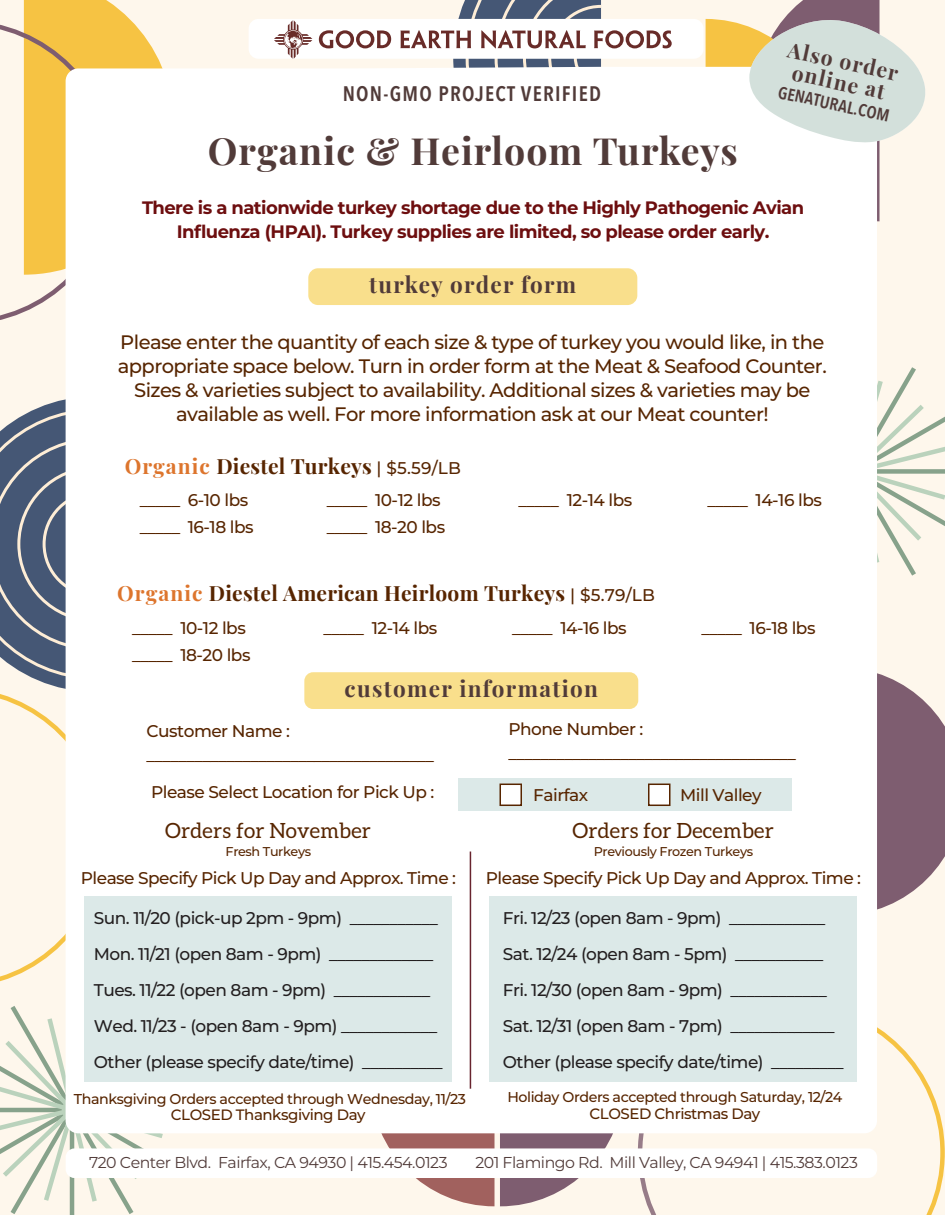
<style>
.page{position:relative;width:945px;height:1215px;background:#fef7ec}
.page>*{position:absolute;margin:0;border:0;box-sizing:border-box;transform-origin:0 0}
.t1{font:700 37.5px "Playfair Display";letter-spacing:.03em;color:#513b39}
.t2{font:700 22.5px "Playfair Display";letter-spacing:.06em;color:#513b39}
.t3{font:700 21px "Playfair Display";letter-spacing:.01em;color:#572500}
.t4{font:21px "Aleo";letter-spacing:.01em;color:#572500}
.t5{font:600 21px "Avenir Next Condensed";letter-spacing:.06em;color:#513b39}
.t6{font:700 21px/21px "Playfair Display";color:#513b39;text-align:center}
.t7{font:500 19.5px/24px "Montserrat";letter-spacing:-.03em;color:#572500;text-align:center}
.t8{font:700 18px/24px "Montserrat";letter-spacing:-.03em;color:#6d0e0f;text-align:center}
.t9{font:600 17.25px "Avenir Next Condensed";color:#513b39}
.t10{font:500 16.95px/27px "Montserrat";letter-spacing:-.03em;color:#572500}
.t11{font:500 16.95px/36px "Montserrat";letter-spacing:-.03em;color:#231f20}
.t12{font:15.75px "Montserrat";letter-spacing:-.03em;color:#513b39}
.t13{font:500 15px "Montserrat";letter-spacing:-.03em;color:#572500}
.t14{font:500 14.25px "Montserrat";letter-spacing:-.03em;color:#572500}
.t15{font:500 12.75px "Montserrat";letter-spacing:-.03em;color:#572500}
.s1{color:#dd752d}
.s2{font-family:"Montserrat";font-weight:500;font-size:16.95px}
</style>
<div class="page">
<svg style="left:0;top:1006px;width:163px;height:209px"></svg>
<svg style="left:62px;top:1100px;width:20px;height:20px"></svg>
<svg style="left:0;top:0;width:162px;height:320px"></svg>
<svg style="left:381px;top:1133px;width:232px;height:73px"></svg>
<svg style="left:638px;top:1027px;width:307px;height:188px"></svg>
<svg style="left:0;top:399px;width:66px;height:583px"></svg>
<svg style="left:877px;top:367px;width:68px;height:209px"></svg>
<svg style="left:877px;top:673px;width:68px;height:237px"></svg>
<div style="left:66px;top:67px;width:811px;height:1066px;background:#fff"></div>
<div style="left:249px;top:19px;width:455px;height:40px;background:#fff;border-radius:10px"></div>
<svg style="left:274px;top:20px;width:38px;height:39px"></svg>
<svg style="left:319px;top:30px;width:72px;height:18px"></svg>
<svg style="left:400px;top:0;width:272px;height:206px"></svg>
<div style="left:66px;top:1148px;width:811px;height:30px;background:#fff;border-radius:9px"></div>
<div style="left:490px;top:897px;width:367px;height:185px;background:#dce9e8"></div>
<div style="left:84px;top:897px;width:367px;height:185px;background:#dce9e8"></div>
<div style="left:458px;top:778px;width:333px;height:32px;background:#dce9e8"></div>
<div style="left:304px;top:672px;width:334px;height:37px;background:#f9df8c;border-radius:9px"></div>
<div style="left:308px;top:268px;width:329px;height:37px;background:#f9df8c;border-radius:10px"></div>
<div style="left:500px;top:784px;width:22px;height:22px;background:#fff;border:2px solid #572500"></div>
<div style="left:648px;top:784px;width:23px;height:22px;background:#fff;border:2px solid #572500"></div>
<hr style="left:470px;top:852px;width:1px;height:237px;background:#68242e">
<svg style="left:706px;top:0;width:219px;height:267px"></svg>
<p class="t5" style="left:343px;top:75px;width:260px">NON-GMO PROJECT VERIFIED</p>
<h1 class="t1" style="left:208px;top:121px;width:532px">Organic &amp; Heirloom Turkeys</h1>
<p class="t6" style="left:791px;top:38px;width:114px;rotate:12deg">Also order online at</p>
<p class="t9" style="left:781px;top:77px;width:115px;rotate:12deg">GENATURAL.COM</p>
<p class="t8" style="left:142px;top:195px;width:664px">There is a nationwide turkey shortage due to the Highly Pathogenic Avian<br>Influenza (HPAI). Turkey supplies are limited, so please order early.</p>
<h2 class="t2" style="left:369px;top:267px;width:209px">turkey order form</h2>
<p class="t7" style="left:118px;top:330px;width:710px">Please enter the quantity of each size &amp; type of turkey you would like, in the appropriate space below. Turn in order form at the Meat &amp; Seafood Counter.<br>Sizes &amp; varieties subject to availability. Additional sizes &amp; varieties may be available as well. For more information ask at our Meat counter!</p>
<p class="t3" style="left:125px;top:449px;width:338px"><span class="s1">Organic</span> Diestel Turkeys <span class="s2">| $5.59/LB</span></p>
<p class="t10" style="left:140px;top:486px;width:115px">_____ 6-10 lbs _____ 16-18 lbs</p>
<p class="t10" style="left:327px;top:486px;width:120px">_____ 10-12 lbs _____ 18-20 lbs</p>
<p class="t10" style="left:519px;top:486px;width:115px">_____ 12-14 lbs</p>
<p class="t10" style="left:708px;top:486px;width:116px">_____ 14-16 lbs</p>
<p class="t3" style="left:117px;top:576px;width:539px"><span class="s1">Organic</span> Diestel American Heirloom Turkeys <span class="s2">| $5.79/LB</span></p>
<p class="t10" style="left:132px;top:614px;width:120px">_____ 10-12 lbs _____ 18-20 lbs</p>
<p class="t10" style="left:324px;top:614px;width:115px">_____ 12-14 lbs</p>
<p class="t10" style="left:512px;top:614px;width:116px">_____ 14-16 lbs</p>
<p class="t10" style="left:702px;top:614px;width:115px">_____ 16-18 lbs</p>
<h2 class="t2" style="left:345px;top:671px;width:255px">customer information</h2>
<p class="t10" style="left:147px;top:718px;width:289px;line-height:24px">Customer Name : ____________________________________</p>
<p class="t10" style="left:509px;top:716px;width:289px;line-height:24px">Phone Number : ____________________________________</p>
<p class="t10" style="left:151px;top:778px;width:285px">Please Select Location for Pick Up :</p>
<p class="t10" style="left:533px;top:781px;width:57px">Fairfax</p>
<p class="t10" style="left:680px;top:781px;width:83px">Mill Valley</p>
<p class="t4" style="left:165px;top:819px;width:207px">Orders for November</p>
<p class="t4" style="left:573px;top:819px;width:203px">Orders for December</p>
<p class="t15" style="left:226px;top:843px;width:87px">Fresh Turkeys</p>
<p class="t15" style="left:594px;top:843px;width:161px">Previously Frozen Turkeys</p>
<p class="t10" style="left:81px;top:863px;width:377px">Please Specify Pick Up Day and Approx. Time :</p>
<p class="t10" style="left:486px;top:863px;width:377px">Please Specify Pick Up Day and Approx. Time :</p>
<p class="t11" style="left:94px;top:899px;width:350px">Sun. 11/20 (pick-up 2pm - 9pm) ___________ Mon. 11/21 (open 8am - 9pm) _____________ Tues. 11/22 (open 8am - 9pm) ____________ Wed. 11/23 - (open 8am - 9pm) ____________ Other (please specify date/time) __________</p>
<p class="t14" style="left:74px;top:1089px;width:394px">Thanksgiving Orders accepted through Wednesday, 11/23</p>
<p class="t13" style="left:171px;top:1104px;width:196px">CLOSED Thanksgiving Day</p>
<p class="t11" style="left:503px;top:899px;width:342px">Fri. 12/23 (open 8am - 9pm) ____________ Sat. 12/24 (open 8am - 5pm) ___________ Fri. 12/30 (open 8am - 9pm) ____________ Sat. 12/31 (open 8am - 7pm) _____________ Other (please specify date/time) _________</p>
<p class="t14" style="left:507px;top:1087px;width:337px">Holiday Orders accepted through Saturday, 12/24</p>
<p class="t13" style="left:590px;top:1103px;width:172px">CLOSED Christmas Day</p>
<p class="t12" style="left:89px;top:1152px;width:360px">720 Center Blvd. Fairfax, CA 94930 | 415.454.0123</p>
<p class="t12" style="left:475px;top:1152px;width:384px">201 Flamingo Rd. Mill Valley, CA 94941 | 415.383.0123</p>
</div>
